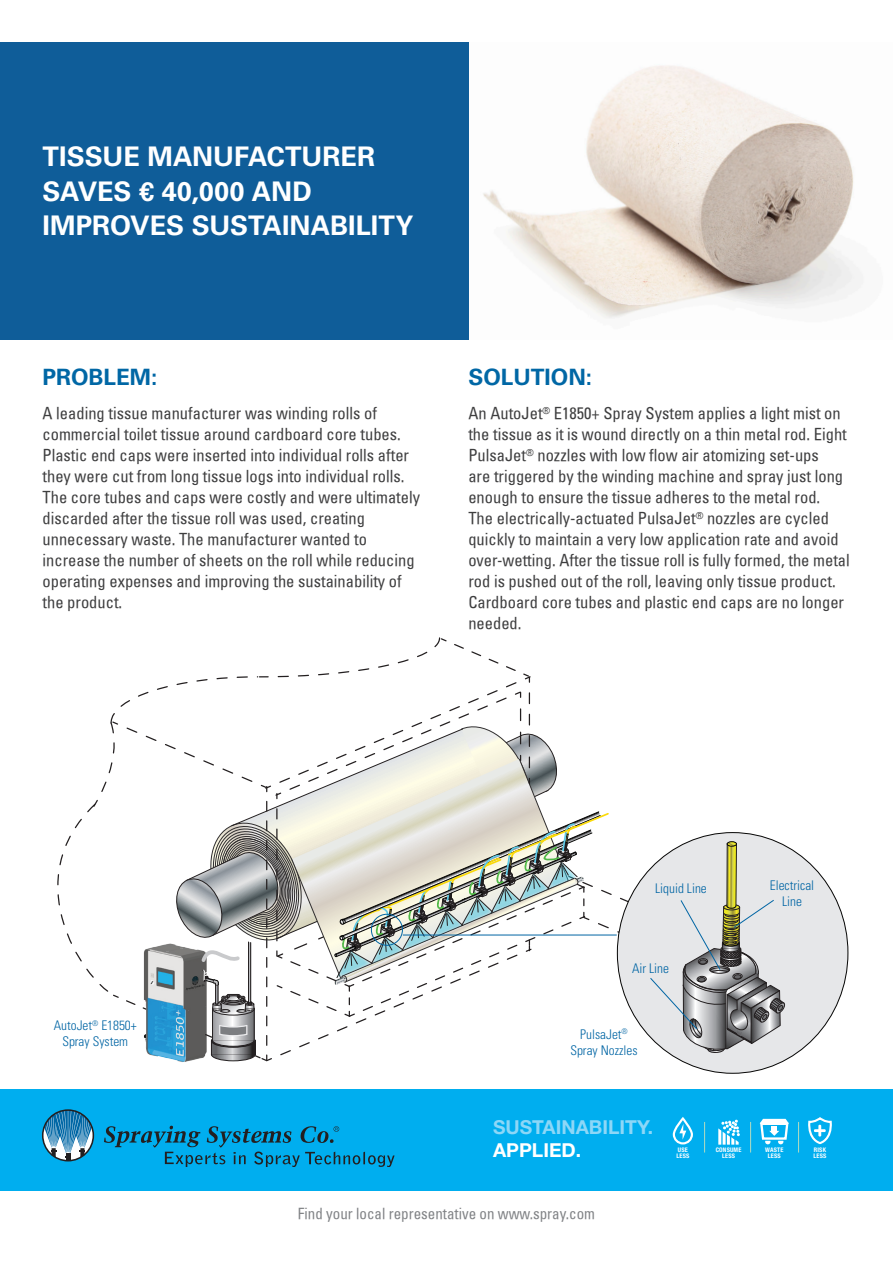
<style>
.page{position:relative;width:893px;height:1263px;background:#fff}
.page>*{position:absolute;margin:0;border:0;box-sizing:border-box;transform-origin:0 0}
.t1{font:700 27px/34.5px "Univers LT Std";color:#fff}
.Paragraph_title{font:700 22.5px "Univers LT Std";color:#0067a5}
.t2{font:700 19.2px "Helvetica Neue LT Std";color:#8dd7f7}
.t3{font:700 19.2px "Helvetica Neue LT Std";color:#fff}
.body{font:condensed 16.5px/21px "Univers";color:#3e3e3f}
.footer_text{font:condensed 15.3px "Univers";color:#808285}
.t4{font:300 condensed 13.35px/15.9px "Univers LT Std";color:#0065a4;text-align:center}
.t5{font:700 condensed 6.3px/6px "Helvetica Neue LT Std";letter-spacing:.03em;color:#fff}
</style>
<div class="page">
<img style="left:468px;top:43px;width:395px;height:297px">
<div style="left:0;top:1090px;width:893px;height:101px;background:#00aeef"></div>
<div style="left:673px;top:1117px;width:20px;height:27px;border:2px solid #fff;border-radius:9px"></div>
<svg style="left:679px;top:1124px;width:7px;height:16px"></svg>
<svg style="left:759px;top:1119px;width:30px;height:25px"></svg>
<svg style="left:808px;top:1118px;width:24px;height:27px"></svg>
<svg style="left:718px;top:1119px;width:22px;height:26px"></svg>
<hr style="left:704px;top:1122px;width:1px;height:30px;background:#b3dcc0">
<hr style="left:750px;top:1122px;width:1px;height:30px;background:#b3dcc0">
<hr style="left:798px;top:1122px;width:1px;height:30px;background:#b3dcc0">
<div style="left:0;top:43px;width:468px;height:297px;background:#0f5d99"></div>
<svg style="left:42px;top:1110px;width:52px;height:51px"></svg>
<svg style="left:104px;top:1126px;width:291px;height:41px"></svg>
<div style="left:617px;top:832px;width:231px;height:242px;background:#e6e7e9;border:1px solid #050504;border-radius:50%"></div>
<svg style="left:57px;top:637px;width:728px;height:425px"></svg>
<hr style="left:403px;top:935px;width:214px;height:1px;background:#0065a4">
<div style="left:371px;top:914px;width:32px;height:32px;border:1px solid #0065a4;border-radius:50%"></div>
<p class="t1" style="left:43px;top:140px;width:373px">TISSUE MANUFACTURER<br>SAVES € 40,000 AND<br>IMPROVES SUSTAINABILITY</p>
<p class="Paragraph_title" style="left:43px;top:364px;width:116px">PROBLEM:</p>
<p class="body" style="left:43px;top:403px;width:379px">A leading tissue manufacturer was winding rolls of commercial toilet tissue around cardboard core tubes.<br>Plastic end caps were inserted into individual rolls after they were cut from long tissue logs into individual rolls.<br>The core tubes and caps were costly and were ultimately discarded after the tissue roll was used, creating unnecessary waste. The manufacturer wanted to increase the number of sheets on the roll while reducing operating expenses and improving the sustainability of the product.</p>
<p class="Paragraph_title" style="left:468px;top:364px;width:125px">SOLUTION:</p>
<p class="body" style="left:468px;top:403px;width:383px">An AutoJet<sup>®</sup> E1850+ Spray System applies a light mist on the tissue as it is wound directly on a thin metal rod. Eight PulsaJet<sup>®</sup> nozzles with low flow air atomizing set-ups<br>are triggered by the winding machine and spray just long enough to ensure the tissue adheres to the metal rod.<br>The electrically-actuated PulsaJet<sup>®</sup> nozzles are cycled quickly to maintain a very low application rate and avoid over-wetting. After the tissue roll is fully formed, the metal rod is pushed out of the roll, leaving only tissue product.<br>Cardboard core tubes and plastic end caps are no longer needed.</p>
<p class="t4" style="left:54px;top:1018px;width:85px">AutoJet<sup>®</sup> E1850+<br>Spray System</p>
<p class="t4" style="left:655px;top:880px;width:53px">Liquid Line</p>
<p class="t4" style="left:770px;top:877px;width:46px">Electrical<br>Line</p>
<p class="t4" style="left:632px;top:960px;width:38px">Air Line</p>
<p class="t4" style="left:580px;top:1026px;width:49px">PulsaJet<sup>®</sup></p>
<p class="t4" style="left:570px;top:1042px;width:69px">Spray Nozzles</p>
<p class="t2" style="left:493px;top:1115px;width:162px">SUSTAINABILITY.</p>
<p class="t3" style="left:493px;top:1138px;width:90px">APPLIED.</p>
<p class="t5" style="left:678px;top:1147px;width:11px">USE</p>
<p class="t5" style="left:676px;top:1153px;width:15px">LESS</p>
<p class="t5" style="left:716px;top:1147px;width:27px">CONSUME</p>
<p class="t5" style="left:722px;top:1153px;width:15px">LESS</p>
<p class="t5" style="left:765px;top:1147px;width:20px">WASTE</p>
<p class="t5" style="left:768px;top:1153px;width:15px">LESS</p>
<p class="t5" style="left:813px;top:1147px;width:15px">RISK<br>LESS</p>
<p class="footer_text" style="left:298px;top:1204px;width:299px">Find your local representative on www.spray.com</p>
</div>
